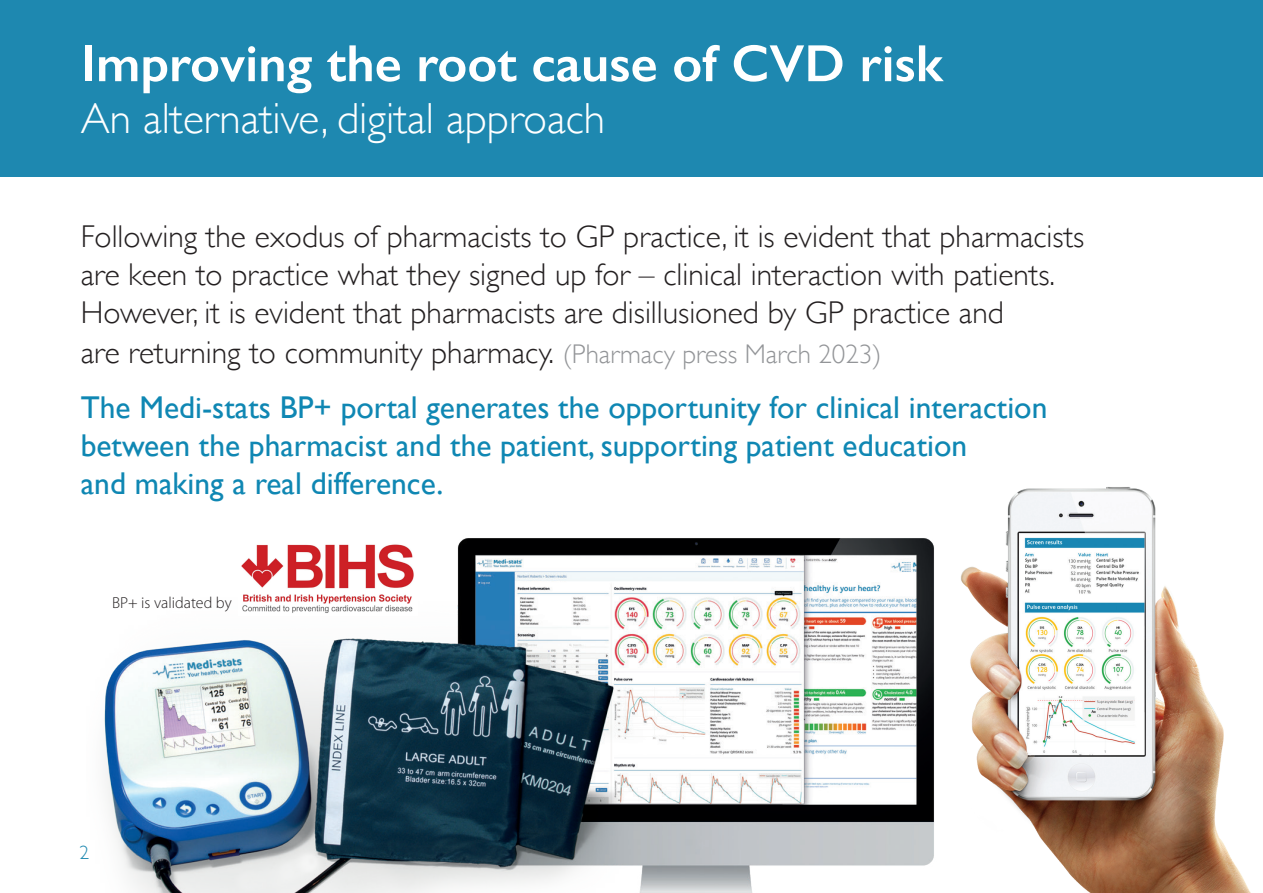
<style>
.page{position:relative;width:1263px;height:893px;background:#fff}
.page>*{position:absolute;margin:0;border:0;box-sizing:border-box;transform-origin:0 0}
.t1{font:600 52.5px "Gill Sans";color:#fff}
.t2{font:300 43.5px "Gill Sans";color:#fff}
.t3{font:31.5px/54.8px "Gill Sans";color:#0f87b3}
.t4{font:300 31.5px/37.8px "Gill Sans";color:#231f20}
.t5{font:300 19.5px "Gill Sans";color:#1e88b0}
.t6{font:300 15.9px "Myriad Pro";color:#231f20}
.s1{font-weight:300;color:#231f20}
.s2{font-weight:300;font-size:27px;color:#939598}
</style>
<div class="page">
<div style="left:0;top:0;width:1263px;height:176px;background:#1e88b0"></div>
<img style="left:104px;top:538px;width:815px;height:355px">
<img style="left:238px;top:542px;width:180px;height:73px">
<img style="left:919px;top:487px;width:332px;height:406px">
<h1 class="t1" style="left:81px;top:32px;width:864px">Improving the root cause of CVD risk</h1>
<h2 class="t2" style="left:81px;top:85px;width:526px">An alternative, digital approach</h2>
<p class="t4" style="left:81px;top:216px;width:1005px">Following the exodus of pharmacists to GP practice, it is evident that pharmacists are keen to practice what they signed up for – clinical interaction with patients.<br>However, it is evident that pharmacists are disillusioned by GP practice and</p>
<p class="t3" style="left:81px;top:325px;width:968px"><span class="s1">are returning to community pharmacy.</span> <span class="s2">(Pharmacy press March 2023)<br></span>The Medi-stats BP+ portal generates the opportunity for clinical interaction</p>
<p class="t3" style="left:81px;top:426px;width:888px;line-height:37.8px">between the pharmacist and the patient, supporting patient education and making a real difference.</p>
<p class="t6" style="left:112px;top:593px;width:121px">BP+ is validated by</p>
<p class="t5" style="left:80px;top:837px;width:11px">2</p>
</div>
